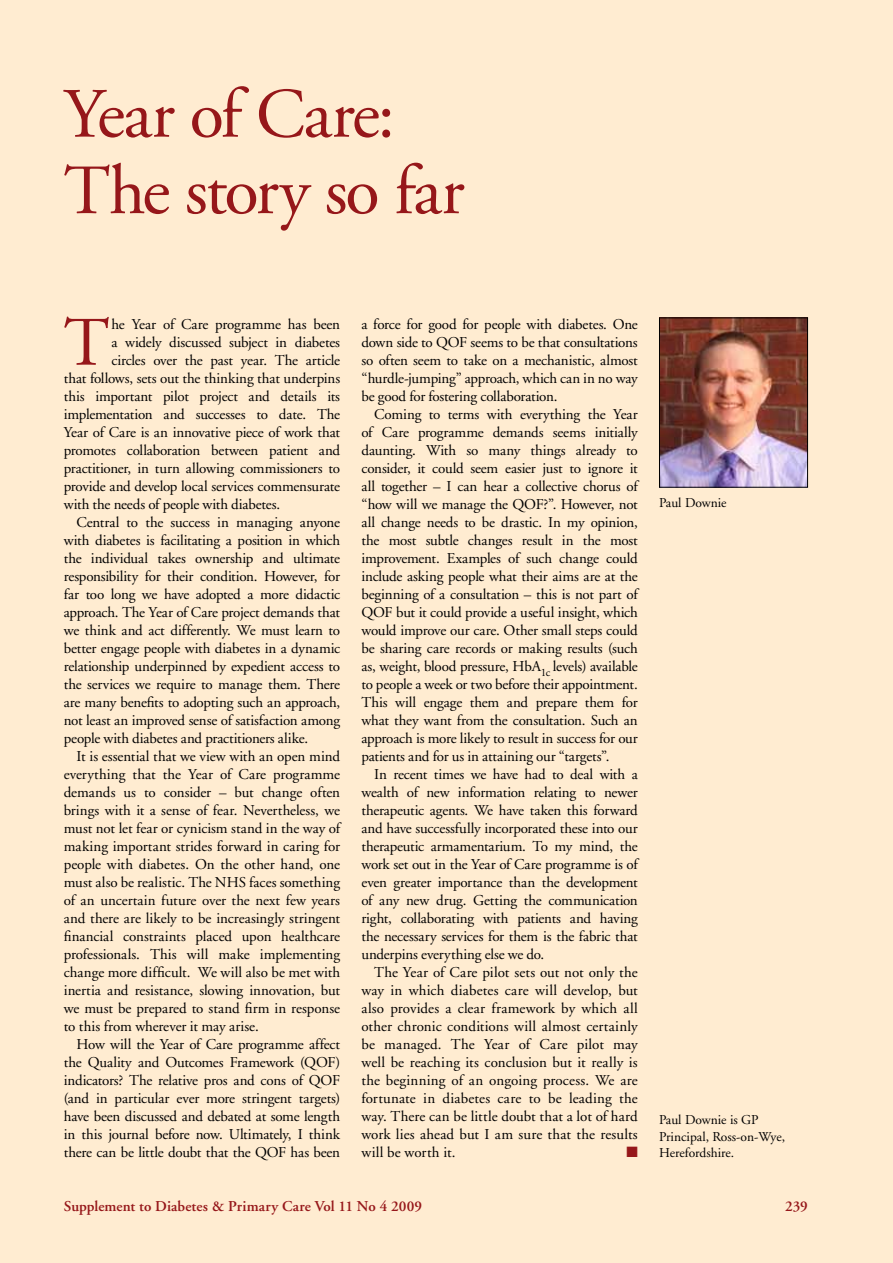
<style>
.page{position:relative;width:893px;height:1263px;background:#ffecd1}
.page>*{position:absolute;margin:0;border:0;box-sizing:border-box;transform-origin:0 0}
.t1{font:70.5px/76.5px "Adobe Garamond";letter-spacing:-.025em;color:#96171a}
.t2{font:69.3px "Adobe Garamond";color:#96171a}
.t3{font:15px/18px "Adobe Garamond";letter-spacing:-.01em;color:#000;text-align:justify}
.t4{font:600 15px "Adobe Garamond";letter-spacing:.005em;color:#96171a}
.t5{font:15px "Zapf Dingbats ITC";color:#96171a}
.t6{font:13.5px/16.2px "Adobe Garamond";color:#000}
</style>
<div class="page">
<img style="left:661px;top:319px;width:145px;height:167px">
<div style="left:659px;top:317px;width:149px;height:171px;border:1px solid #000"></div>
<h1 class="t1" style="left:64px;top:78px;width:402px">Year of Care:<br>The story so far</h1>
<h2 class="t2" style="left:64px;top:306px;width:47px">T</h2>
<p class="t3" style="left:112px;top:315px;width:230px">he Year of Care programme has been</p>
<p class="t3" style="left:112px;top:333px;width:230px">a widely discussed subject in diabetes</p>
<p class="t3" style="left:112px;top:351px;width:230px">circles over the past year. The article</p>
<p class="t3" style="left:64px;top:369px;width:278px">that follows, sets out the thinking that underpins</p>
<p class="t3" style="left:64px;top:387px;width:278px">this important pilot project and details its</p>
<p class="t3" style="left:64px;top:405px;width:278px">implementation and successes to date. The</p>
<p class="t3" style="left:64px;top:423px;width:278px">Year of Care is an innovative piece of work that</p>
<p class="t3" style="left:64px;top:441px;width:278px">promotes collaboration between patient and</p>
<p class="t3" style="left:64px;top:459px;width:278px">practitioner, in turn allowing commissioners to</p>
<p class="t3" style="left:64px;top:477px;width:278px">provide and develop local services commensurate</p>
<p class="t3" style="left:64px;top:495px;width:218px">with the needs of people with diabetes.</p>
<p class="t3" style="left:77px;top:513px;width:265px">Central to the success in managing anyone</p>
<p class="t3" style="left:64px;top:531px;width:278px">with diabetes is facilitating a position in which</p>
<p class="t3" style="left:64px;top:549px;width:278px">the individual takes ownership and ultimate</p>
<p class="t3" style="left:64px;top:567px;width:278px">responsibility for their condition. However, for</p>
<p class="t3" style="left:64px;top:585px;width:278px">far too long we have adopted a more didactic</p>
<p class="t3" style="left:64px;top:603px;width:278px">approach. The Year of Care project demands that</p>
<p class="t3" style="left:64px;top:621px;width:278px">we think and act differently. We must learn to</p>
<p class="t3" style="left:64px;top:639px;width:278px">better engage people with diabetes in a dynamic</p>
<p class="t3" style="left:64px;top:657px;width:278px">relationship underpinned by expedient access to</p>
<p class="t3" style="left:64px;top:675px;width:278px">the services we require to manage them. There</p>
<p class="t3" style="left:64px;top:693px;width:278px">are many benefits to adopting such an approach,</p>
<p class="t3" style="left:64px;top:711px;width:278px">not least an improved sense of satisfaction among</p>
<p class="t3" style="left:64px;top:729px;width:246px">people with diabetes and practitioners alike.</p>
<p class="t3" style="left:77px;top:747px;width:265px">It is essential that we view with an open mind</p>
<p class="t3" style="left:64px;top:765px;width:278px">everything that the Year of Care programme</p>
<p class="t3" style="left:64px;top:783px;width:278px">demands us to consider – but change often</p>
<p class="t3" style="left:64px;top:801px;width:278px">brings with it a sense of fear. Nevertheless, we</p>
<p class="t3" style="left:64px;top:819px;width:278px">must not let fear or cynicism stand in the way of</p>
<p class="t3" style="left:64px;top:837px;width:278px">making important strides forward in caring for</p>
<p class="t3" style="left:64px;top:855px;width:278px">people with diabetes. On the other hand, one</p>
<p class="t3" style="left:64px;top:873px;width:278px">must also be realistic. The NHS faces something</p>
<p class="t3" style="left:64px;top:891px;width:278px">of an uncertain future over the next few years</p>
<p class="t3" style="left:64px;top:909px;width:278px">and there are likely to be increasingly stringent</p>
<p class="t3" style="left:64px;top:927px;width:278px">financial constraints placed upon healthcare</p>
<p class="t3" style="left:64px;top:945px;width:278px">professionals. This will make implementing</p>
<p class="t3" style="left:64px;top:963px;width:278px">change more difficult. We will also be met with</p>
<p class="t3" style="left:64px;top:981px;width:278px">inertia and resistance, slowing innovation, but</p>
<p class="t3" style="left:64px;top:999px;width:278px">we must be prepared to stand firm in response</p>
<p class="t3" style="left:64px;top:1017px;width:196px">to this from wherever it may arise.</p>
<p class="t3" style="left:77px;top:1035px;width:265px">How will the Year of Care programme affect</p>
<p class="t3" style="left:64px;top:1053px;width:278px">the Quality and Outcomes Framework (QOF)</p>
<p class="t3" style="left:64px;top:1071px;width:278px">indicators? The relative pros and cons of QOF</p>
<p class="t3" style="left:64px;top:1089px;width:278px">(and in particular ever more stringent targets)</p>
<p class="t3" style="left:64px;top:1107px;width:278px">have been discussed and debated at some length</p>
<p class="t3" style="left:64px;top:1125px;width:278px">in this journal before now. Ultimately, I think</p>
<p class="t3" style="left:64px;top:1143px;width:278px">there can be little doubt that the QOF has been</p>
<p class="t3" style="left:361px;top:315px;width:278px">a force for good for people with diabetes. One down side to QOF seems to be that consultations so often seem to take on a mechanistic, almost “hurdle-jumping” approach, which can in no way be good for fostering collaboration.</p>
<p class="t3" style="left:361px;top:405px;width:278px;text-indent:13px">Coming to terms with everything the Year of Care programme demands seems initially daunting. With so many things already to consider, it could seem easier just to ignore it all together – I can hear a collective chorus of “how will we manage the QOF?”. However, not all change needs to be drastic. In my opinion, the most subtle changes result in the most improvement. Examples of such change could include asking people what their aims are at the beginning of a consultation – this is not part of QOF but it could provide a useful insight, which would improve our care. Other small steps could be sharing care records or making results (such as, weight, blood pressure, HbA<sub>1c</sub> levels) available to people a week or two before their appointment.<br>This will engage them and prepare them for what they want from the consultation. Such an approach is more likely to result in success for our patients and for us in attaining our “targets”.</p>
<p class="t3" style="left:361px;top:765px;width:278px;text-indent:13px">In recent times we have had to deal with a wealth of new information relating to newer therapeutic agents. We have taken this forward and have successfully incorporated these into our therapeutic armamentarium. To my mind, the work set out in the Year of Care programme is of even greater importance than the development of any new drug. Getting the communication right, collaborating with patients and having the necessary services for them is the fabric that underpins everything else we do.</p>
<p class="t3" style="left:361px;top:963px;width:278px;text-indent:13px">The Year of Care pilot sets out not only the way in which diabetes care will develop, but also provides a clear framework by which all other chronic conditions will almost certainly be managed. The Year of Care pilot may well be reaching its conclusion but it really is the beginning of an ongoing process. We are fortunate in diabetes care to be leading the way. There can be little doubt that a lot of hard work lies ahead but I am sure that the results will be worth it.</p>
<p class="t5" style="left:626px;top:1144px;width:13px">■</p>
<p class="t6" style="left:659px;top:495px;width:69px">Paul Downie</p>
<p class="t6" style="left:659px;top:1112px;width:127px">Paul Downie is GP<br>Principal, Ross-on-Wye,<br>Herefordshire.</p>
<p class="t4" style="left:64px;top:1198px;width:360px">Supplement to Diabetes &amp; Primary Care Vol 11 No 4 2009</p>
<p class="t4" style="left:785px;top:1198px;width:24px">239</p>
</div>
